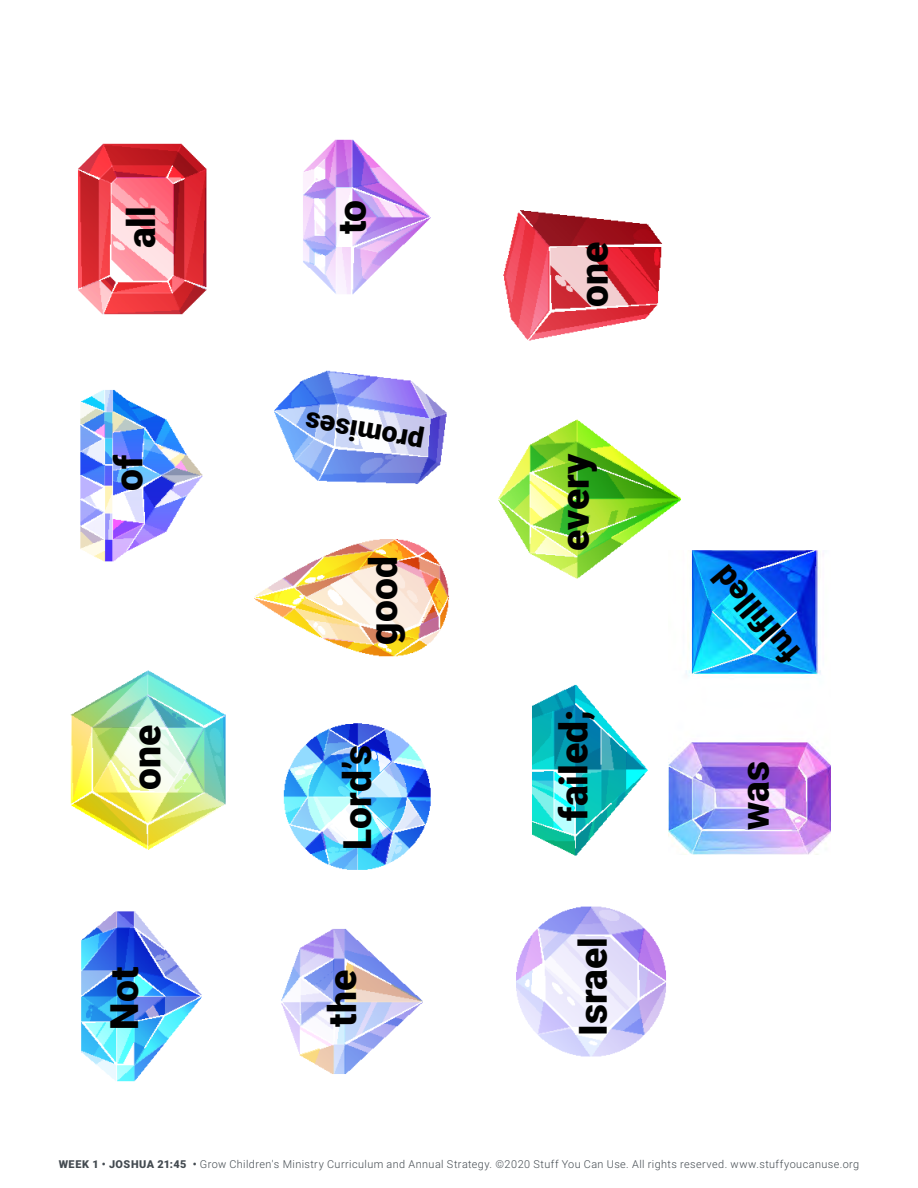
<style>
.page{position:relative;width:918px;height:1188px;background:#fff}
.page>*{position:absolute;margin:0;border:0;box-sizing:border-box;transform-origin:0 0}
.t1{font:900 39px "Roboto";color:#000}
.t2{font:900 33px "Roboto";color:#000}
.t3{font:900 28.5px "Roboto";color:#000}
.t4{font:300 10.8px "Roboto";letter-spacing:.04em;color:#434a50}
.s1{font-weight:900}
.s2{font-family:"Roboto Condensed";font-weight:700}
</style>
<div class="page">
<img style="left:70px;top:259px;width:610px;height:823px">
<img style="left:78px;top:140px;width:585px;height:119px">
<img style="left:669px;top:550px;width:162px;height:305px">
<h1 class="t1" style="left:114px;top:248px;width:44px;rotate:-90deg">all</h1>
<h1 class="t1" style="left:101px;top:491px;width:38px;rotate:-90deg">of</h1>
<h1 class="t1" style="left:119px;top:790px;width:67px;rotate:-90deg">one</h1>
<h1 class="t1" style="left:325px;top:234px;width:36px;rotate:-90deg">to</h1>
<h3 class="t3" style="left:420px;top:462px;width:121px;rotate:-170deg">promises</h3>
<h1 class="t1" style="left:356px;top:645px;width:90px;rotate:-90deg">good</h1>
<h1 class="t1" style="left:330px;top:850px;width:106px;rotate:-90deg">Lord’s</h1>
<h1 class="t1" style="left:97px;top:1030px;width:64px;rotate:-90deg">Not</h1>
<h1 class="t1" style="left:315px;top:1027px;width:58px;rotate:-90deg">the</h1>
<h1 class="t1" style="left:567px;top:307px;width:67px;rotate:-90deg">one</h1>
<h1 class="t1" style="left:548px;top:551px;width:99px;rotate:-90deg">every</h1>
<h1 class="t1" style="left:546px;top:821px;width:112px;rotate:-90deg">failed;</h1>
<h1 class="t1" style="left:566px;top:1036px;width:100px;rotate:-90deg">Israel</h1>
<h2 class="t2" style="left:775px;top:674px;width:117px;rotate:-130deg">fulfilled</h2>
<h1 class="t1" style="left:728px;top:830px;width:70px;rotate:-90deg">was</h1>
<p class="t4" style="left:59px;top:1157px;width:802px"><span class="s1">WEEK 1</span> <span class="s2">•</span> <span class="s1">JOSHUA 21:45</span> <span class="s2">•</span> Grow Children's Ministry Curriculum and Annual Strategy. ©2020 Stuff You Can Use. All rights reserved. www.stuffyoucanuse.org</p>
</div>
